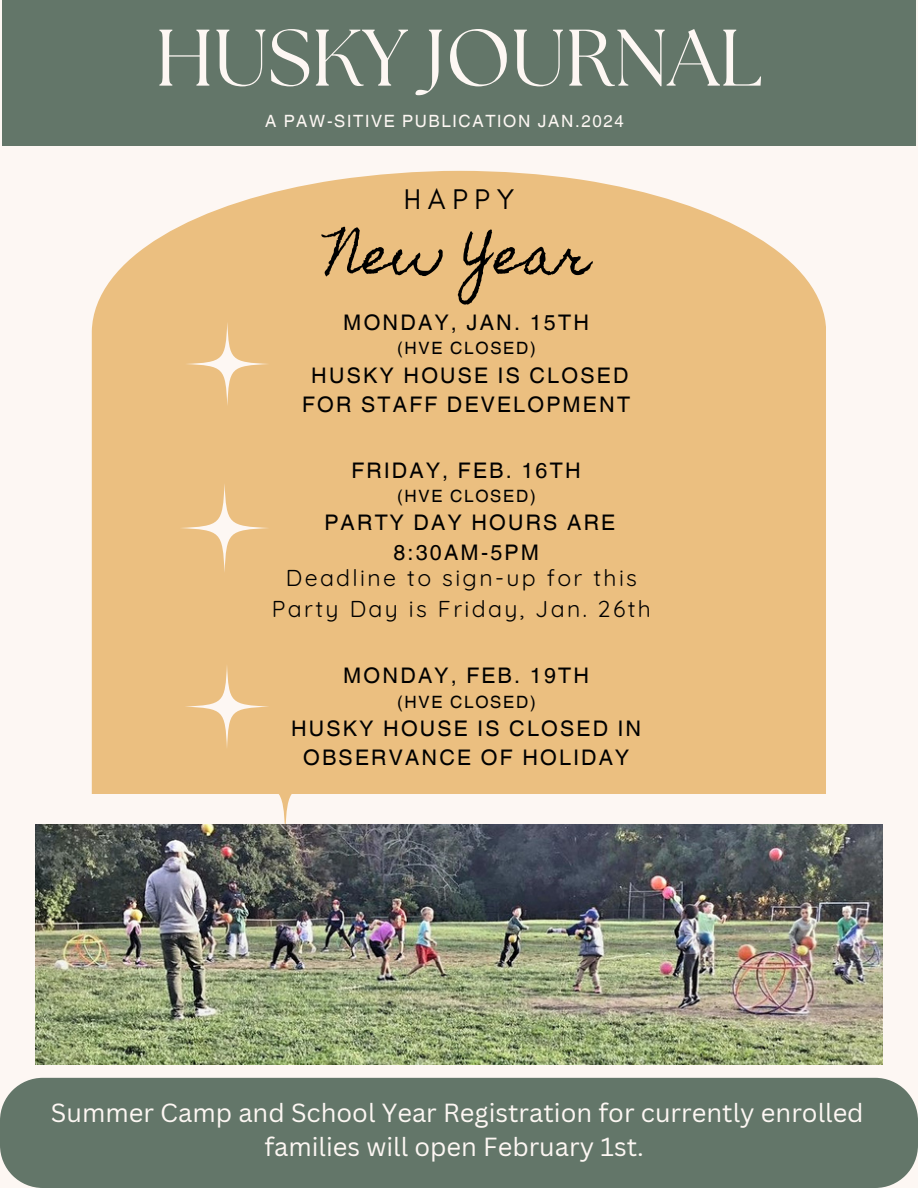
<style>
.page{position:relative;width:918px;height:1188px;background:#fdf7f3}
.page>*{position:absolute;margin:0;border:0;box-sizing:border-box;transform-origin:0 0}
.t1{font:79.95px "The Seasons";color:#fdf7f3}
.t2{font:50.55px "Homemade Apple";color:#000}
.t3{font:28.95px "Glacial Indifference";letter-spacing:.235em;color:#000}
.t4{font:25.5px/34.8px "Canva Sans";color:#fdf7f3;text-align:center}
.t5{font:22.95px/31.5px "Quicksand";letter-spacing:.105em;color:#000;text-align:center}
.t6{font:21.45px/29.2px "Helvetica World";letter-spacing:.105em;color:#000;text-align:center}
.t7{font:16.95px "Helvetica World";letter-spacing:.105em;color:#000}
.t8{font:16.95px "Helvetica World";letter-spacing:.1em;color:#fdf7f3}
</style>
<div class="page">
<div style="left:2px;top:0;width:914px;height:145px;background:#637669"></div>
<div style="left:92px;top:171px;width:734px;height:623px;background:#ebbf80"></div>
<svg style="left:185px;top:322px;width:84px;height:84px;fill:#ebbf80"></svg>
<svg style="left:180px;top:483px;width:90px;height:90px;fill:#ebbf80"></svg>
<svg style="left:235px;top:732px;width:101px;height:101px;fill:#ebbf80"></svg>
<svg style="left:184px;top:664px;width:86px;height:85px;fill:#ebbf80"></svg>
<img style="left:35px;top:824px;width:847px;height:240px">
<div style="left:0;top:1078px;width:918px;height:110px;background:#637669"></div>
<p class="t1" style="left:155px;top:22px;width:609px">HUSKY JOURNAL</p>
<p class="t8" style="left:265px;top:111px;width:360px">A PAW-SITIVE PUBLICATION JAN.2024</p>
<p class="t3" style="left:404px;top:181px;width:112px">HAPPY</p>
<p class="t2" style="left:328px;top:226px;width:264px">New Year</p>
<p class="t6" style="left:343px;top:308px;width:247px">MONDAY, JAN. 15TH</p>
<p class="t7" style="left:397px;top:339px;width:140px">(HVE CLOSED)</p>
<p class="t6" style="left:302px;top:361px;width:329px">HUSKY HOUSE IS CLOSED<br>FOR STAFF DEVELOPMENT</p>
<p class="t6" style="left:352px;top:456px;width:231px">FRIDAY, FEB. 16TH</p>
<p class="t7" style="left:397px;top:486px;width:140px">(HVE CLOSED)</p>
<p class="t6" style="left:325px;top:508px;width:292px">PARTY DAY HOURS ARE<br>8:30AM-5PM</p>
<p class="t5" style="left:272px;top:561px;width:381px">Deadline to sign-up for this<br>Party Day is Friday, Jan. 26th</p>
<p class="t6" style="left:343px;top:661px;width:248px">MONDAY, FEB. 19TH</p>
<p class="t7" style="left:397px;top:692px;width:140px">(HVE CLOSED)</p>
<p class="t6" style="left:291px;top:714px;width:352px">HUSKY HOUSE IS CLOSED IN<br>OBSERVANCE OF HOLIDAY</p>
<p class="t4" style="left:51px;top:1094px;width:814px">Summer Camp and School Year Registration for currently enrolled families will open February 1st.</p>
</div>
